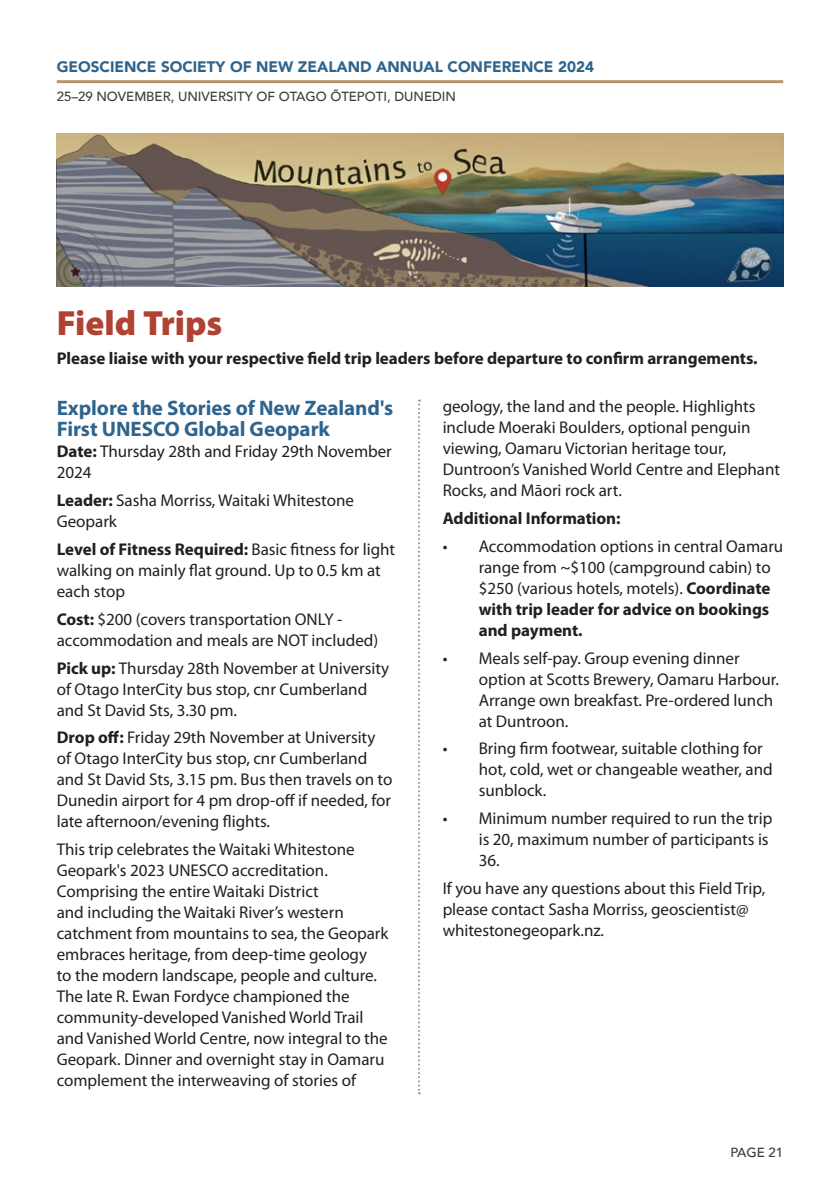
<style>
.page{position:relative;width:840px;height:1191px;background:#fff}
.page>*{position:absolute;margin:0;border:0;box-sizing:border-box;transform-origin:0 0}
.t1{font:900 35.2px "Myriad Pro";color:#b04233}
.t2{font:700 21px/21px "Myriad Pro";letter-spacing:-.005em;color:#2e648d}
.t3{font:17px/21px "Myriad Pro";letter-spacing:-.005em;color:#231f20}
.t4{font:700 17px "Myriad Pro";letter-spacing:-.005em;color:#231f20}
.t5{font:900 15.2px "Avenir";color:#2e648d}
.t6{font:500 13.2px "Avenir";color:#343f3d}
.s1{font-weight:700}
</style>
<div class="page">
<hr style="left:57px;top:80px;width:725px;height:3px;background:#b8916a">
<svg style="left:418px;top:399px;width:2px;height:695px"></svg>
<img style="left:57px;top:133px;width:725px;height:153px">
<p class="t5" style="left:57px;top:54px;width:538px">GEOSCIENCE SOCIETY OF NEW ZEALAND ANNUAL CONFERENCE 2024</p>
<p class="t6" style="left:57px;top:85px;width:400px">25–29 NOVEMBER, UNIVERSITY OF OTAGO ŌTEPOTI, DUNEDIN</p>
<h1 class="t1" style="left:57px;top:300px;width:167px">Field Trips</h1>
<p class="t4" style="left:57px;top:347px;width:702px">Please liaise with your respective field trip leaders before departure to confirm arrangements.</p>
<p class="t2" style="left:57px;top:397px;width:338px">Explore the Stories of New Zealand's<br>First UNESCO Global Geopark</p>
<p class="t3" style="left:57px;top:441px;width:336px"><span class="s1">Date:</span> Thursday 28th and Friday 29th November<br>2024</p>
<p class="t3" style="left:57px;top:489px;width:298px"><span class="s1">Leader:</span> Sasha Morriss, Waitaki Whitestone<br>Geopark</p>
<p class="t3" style="left:57px;top:538px;width:340px"><span class="s1">Level of Fitness Required:</span> Basic fitness for light walking on mainly flat ground. Up to 0.5 km at each stop</p>
<p class="t3" style="left:57px;top:608px;width:323px"><span class="s1">Cost:</span> $200 (covers transportation ONLY - accommodation and meals are NOT included)</p>
<p class="t3" style="left:57px;top:657px;width:333px"><span class="s1">Pick up:</span> Thursday 28th November at University of Otago InterCity bus stop, cnr Cumberland and St David Sts, 3.30 pm.</p>
<p class="t3" style="left:57px;top:727px;width:337px"><span class="s1">Drop off:</span> Friday 29th November at University of Otago InterCity bus stop, cnr Cumberland and St David Sts, 3.15 pm. Bus then travels on to Dunedin airport for 4 pm drop-off if needed, for late afternoon/evening flights.</p>
<p class="t3" style="left:57px;top:838px;width:333px">This trip celebrates the Waitaki Whitestone Geopark's 2023 UNESCO accreditation.<br>Comprising the entire Waitaki District<br>and including the Waitaki River’s western catchment from mountains to sea, the Geopark embraces heritage, from deep-time geology<br>to the modern landscape, people and culture.<br>The late R. Ewan Fordyce championed the community-developed Vanished World Trail and Vanished World Centre, now integral to the Geopark. Dinner and overnight stay in Oamaru complement the interweaving of stories of</p>
<p class="t3" style="left:442px;top:396px;width:338px">geology, the land and the people. Highlights include Moeraki Boulders, optional penguin viewing, Oamaru Victorian heritage tour, Duntroon’s Vanished World Centre and Elephant Rocks, and Māori rock art.</p>
<p class="t4" style="left:442px;top:507px;width:179px">Additional Information:</p>
<p class="t3" style="left:478px;top:535px;width:306px;text-indent:-36px">• Accommodation options in central Oamaru range from ~$100 (campground cabin) to $250 (various hotels, motels). <span class="s1">Coordinate with trip leader for advice on bookings and payment.</span></p>
<p class="t3" style="left:478px;top:647px;width:301px;text-indent:-36px">• Meals self-pay. Group evening dinner option at Scotts Brewery, Oamaru Harbour.<br>Arrange own breakfast. Pre-ordered lunch at Duntroon.</p>
<p class="t3" style="left:478px;top:738px;width:295px;text-indent:-36px">• Bring firm footwear, suitable clothing for hot, cold, wet or changeable weather, and sunblock.</p>
<p class="t3" style="left:478px;top:807px;width:295px;text-indent:-36px">• Minimum number required to run the trip is 20, maximum number of participants is<br>36.</p>
<p class="t3" style="left:442px;top:877px;width:324px">If you have any questions about this Field Trip, please contact Sasha Morriss, geoscientist@ whitestonegeopark.nz.</p>
<p class="t6" style="left:730px;top:1141px;width:54px">PAGE 21</p>
</div>
